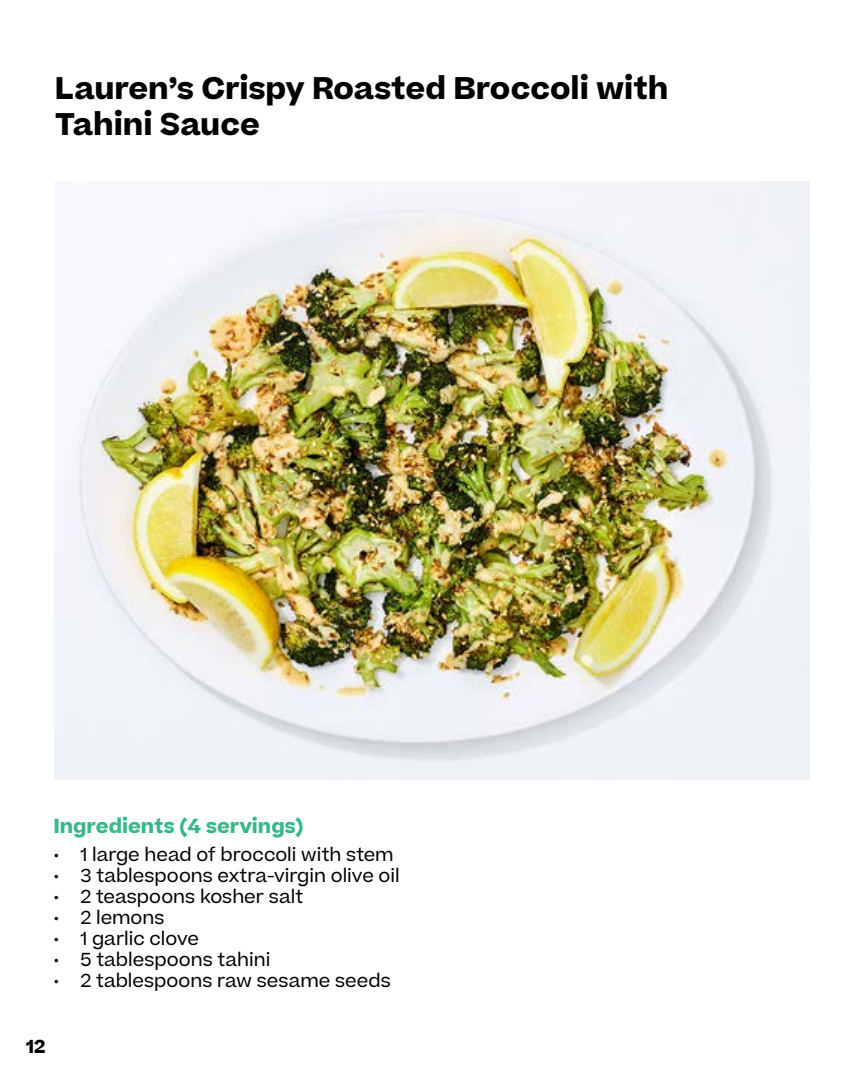
<style>
.page{position:relative;width:864px;height:1080px;background:#fff}
.page>*{position:absolute;margin:0;border:0;box-sizing:border-box;transform-origin:0 0}
.t1{font:700 30px/36px "Beatrice";color:#000}
.t2{font:700 19.5px "Beatrice";color:#36b988}
.t3{font:18px "Beatrice";color:#000}
.t4{font:700 18px "Beatrice";color:#000}
</style>
<div class="page">
<img style="left:54px;top:181px;width:756px;height:599px">
<h1 class="t1" style="left:55px;top:71px;width:615px">Lauren’s Crispy Roasted Broccoli with<br>Tahini Sauce</h1>
<p class="t2" style="left:53px;top:812px;width:252px">Ingredients (4 servings)</p>
<p class="t3" style="left:53px;top:842px;width:342px">• 1 large head of broccoli with stem</p>
<p class="t3" style="left:53px;top:863px;width:348px">• 3 tablespoons extra-virgin olive oil</p>
<p class="t3" style="left:53px;top:884px;width:251px">• 2 teaspoons kosher salt</p>
<p class="t3" style="left:53px;top:905px;width:112px">• 2 lemons</p>
<p class="t3" style="left:53px;top:926px;width:147px">• 1 garlic clove</p>
<p class="t3" style="left:53px;top:947px;width:218px">• 5 tablespoons tahini</p>
<p class="t3" style="left:53px;top:968px;width:339px">• 2 tablespoons raw sesame seeds</p>
<p class="t4" style="left:26px;top:1034px;width:21px">12</p>
</div>
